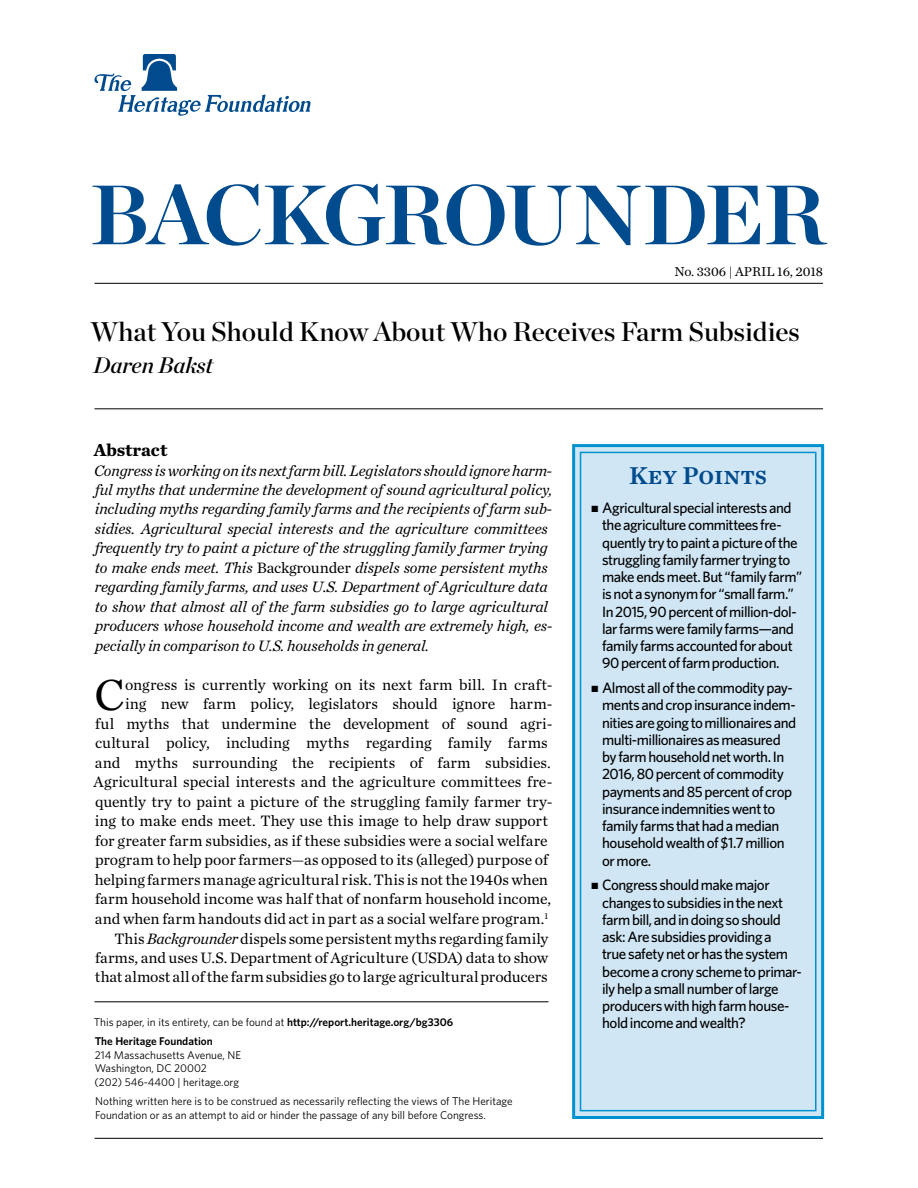
<style>
.page{position:relative;width:918px;height:1188px;background:#fff}
.page>*{position:absolute;margin:0;border:0;box-sizing:border-box;transform-origin:0 0}
.t1{font:84px "Chronicle Display Bold SC800";letter-spacing:-.025em;color:#004b8d}
.t2{font:45.45px "Chronicle Text G1";color:#000}
.t3{font:27px "Chronicle Display Semi";color:#000}
.t4{font:25.5px "Chronicle Text G1 Semi";color:#004b8d}
.t5{font:italic 22.5px "Chronicle Display Semi";color:#000}
.t6{font:700 18px "Chronicle Text G1";color:#000}
.t7{font:15.75px/19.5px "Chronicle Text G1";color:#000;text-align:right}
.t8{font:italic 15.75px/19.5px "Chronicle Text G1";letter-spacing:-.01em;color:#000}
.t9{font:500 15px/17.2px "Whitney";letter-spacing:-.03em;color:#000}
.t10{font:13.5px "Chronicle Text G1";color:#000}
.t11{font:11.25px/13.5px "Whitney";color:#000}
.t12{font:600 11.25px/19.5px "Whitney";color:#000}
.s1{font-style:normal}
.s2{font-style:italic}
.s3{font-weight:400}
</style>
<div class="page">
<svg style="left:94px;top:54px;width:217px;height:62px"></svg>
<div style="left:572px;top:444px;width:252px;height:675px;background:#d0e6f4;border:3px solid #0093d0"></div>
<div style="left:580px;top:452px;width:237px;height:659px;border:2px solid #0093d0"></div>
<hr style="left:94px;top:1138px;width:729px;height:1px;background:#000">
<hr style="left:94px;top:283px;width:729px;height:1px;background:#000">
<hr style="left:94px;top:409px;width:729px;height:1px;background:#000">
<hr style="left:94px;top:1002px;width:455px;height:1px;background:#000">
<h1 class="t1" style="left:90px;top:147px;width:737px">BACKGROUNDER</h1>
<p class="t10" style="left:674px;top:262px;width:150px">No. 3306 | April 16, 2018</p>
<h3 class="t3" style="left:91px;top:311px;width:711px">What You Should Know About Who Receives Farm Subsidies</h3>
<h3 class="t5" style="left:93px;top:347px;width:121px">Daren Bakst</h3>
<p class="t6" style="left:94px;top:435px;width:75px">Abstract</p>
<p class="t8" style="left:94px;top:460px;width:460px">Congress is working on its next farm bill. Legislators should ignore harm&shy;ful myths that undermine the development of sound agricultural policy, including myths regarding family farms and the recipients of farm sub&shy;sidies. Agricultural special interests and the agriculture committees frequently try to paint a picture of the struggling family farmer trying to make ends meet. This <span class="s1">Backgrounder</span> dispels some persistent myths regarding family farms, and uses U.S. Department of Agriculture data to show that almost all of the farm subsidies go to large agricultural producers whose household income and wealth are extremely high, es&shy;pecially in comparison to U.S. households in general.</p>
<h2 class="t2" style="left:94px;top:660px;width:32px">C</h2>
<p class="t7" style="left:94px;top:674px;width:460px">ongress is currently working on its next farm bill. In craft-<br>ing new farm policy, legislators should ignore harm-<br>ful myths that undermine the development of sound agri&shy;cultural policy, including myths regarding family farms and myths surrounding the recipients of farm subsidies.<br>Agricultural special interests and the agriculture committees fre&shy;quently try to paint a picture of the struggling family farmer try&shy;ing to make ends meet. They use this image to help draw support for greater farm subsidies, as if these subsidies were a social welfare program to help poor farmers—as opposed to its (alleged) purpose of helping farmers manage agricultural risk. This is not the 1940s when farm household income was half that of nonfarm household income, and when farm handouts did act in part as a social welfare program.<sup>1<br></sup>This <span class="s2">Backgrounder</span> dispels some persistent myths regarding family farms, and uses U.S. Department of Agriculture (USDA) data to show that almost all of the farm subsidies go to large agricultural producers</p>
<p class="t12" style="left:94px;top:1012px;width:361px"><span class="s3">This paper, in its entirety, can be found at</span> http://report.heritage.org/bg3306<br>The Heritage Foundation</p>
<p class="t11" style="left:94px;top:1048px;width:148px">214 Massachusetts Avenue, NE<br>Washington, DC 20002<br>(202) 546-4400 | heritage.org</p>
<p class="t11" style="left:95px;top:1095px;width:419px">Nothing written here is to be construed as necessarily reflecting the views of The Heritage<br>Foundation or as an attempt to aid or hinder the passage of any bill before Congress.</p>
<h3 class="t4" style="left:629px;top:455px;width:139px">Key Points</h3>
<p class="t9" style="left:602px;top:499px;width:202px;text-indent:-11px">■ Agricultural special interests and the agriculture committees fre&shy;quently try to paint a picture of the struggling family farmer trying to make ends meet. But “family farm” is not a synonym for “small farm.” In 2015, 90 percent of million-dol&shy;lar farms were family farms—and family farms accounted for about 90 percent of farm production.</p>
<p class="t9" style="left:602px;top:679px;width:196px;text-indent:-11px">■ Almost all of the commodity pay&shy;ments and crop insurance indem&shy;nities are going to millionaires and multi-millionaires as measured by farm household net worth. In<br>2016, 80 percent of commodity payments and 85 percent of crop insurance indemnities went to family farms that had a median household wealth of $1.7 million or more.</p>
<p class="t9" style="left:602px;top:876px;width:201px;text-indent:-11px">■ Congress should make major changes to subsidies in the next farm bill, and in doing so should ask: Are subsidies providing a<br>true safety net or has the system become a crony scheme to primar&shy;ily help a small number of large producers with high farm house&shy;hold income and wealth?</p>
</div>
